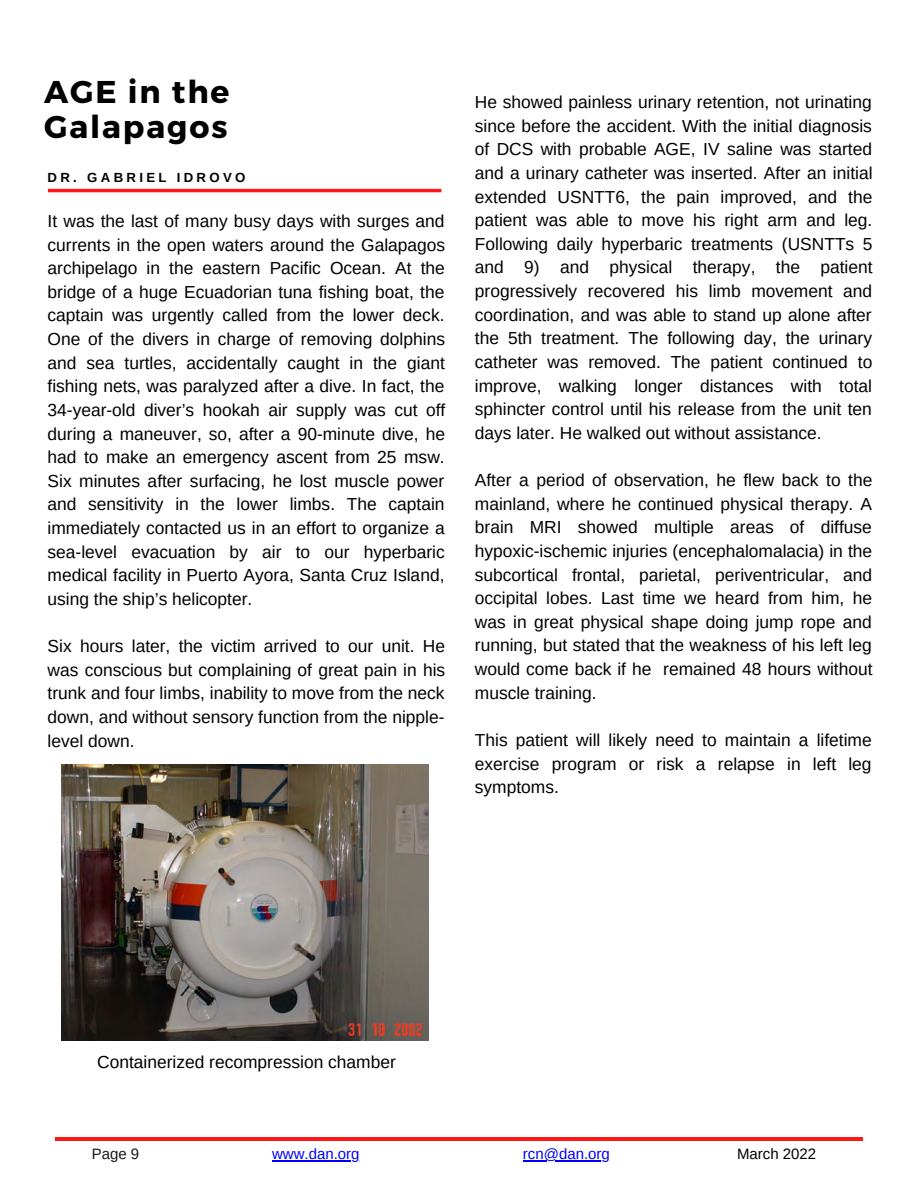
<style>
.page{position:relative;width:918px;height:1188px;background:#fff}
.page>*{position:absolute;margin:0;border:0;box-sizing:border-box;transform-origin:0 0}
.t1{font:700 31.5px/35px "Montserrat";letter-spacing:.06em;color:#000}
.t2{font:17.4px/23.7px "Arimo";color:#000;text-align:justify}
.t3{font:15px "Arimo";color:#00f}
.t4{font:15px "Arimo";color:#000}
.t5{font:15px "Arimo";color:#181818}
.t6{font:700 13.2px "Arimo";letter-spacing:.25em;color:#000}
</style>
<div class="page">
<hr style="left:55px;top:1137px;width:808px;height:3px;background:#ff1616">
<svg style="left:48px;top:189px;width:393px;height:3px"></svg>
<img style="left:61px;top:764px;width:368px;height:276px">
<hr style="left:523px;top:1160px;width:87px;height:1px;background:#00f">
<hr style="left:272px;top:1160px;width:88px;height:1px;background:#00f">
<h1 class="t1" style="left:44px;top:72px;width:187px">AGE in the<br>Galapagos</h1>
<p class="t6" style="left:48px;top:170px;width:199px">DR. GABRIEL IDROVO</p>
<p class="t2" style="left:48px;top:209px;width:399px">It was the last of many busy days with surges and currents in the open waters around the Galapagos archipelago in the eastern Pacific Ocean. At the bridge of a huge Ecuadorian tuna fishing boat, the captain was urgently called from the lower deck.<br>One of the divers in charge of removing dolphins and sea turtles, accidentally caught in the giant fishing nets, was paralyzed after a dive. In fact, the 34-year-old diver’s hookah air supply was cut off during a maneuver, so, after a 90-minute dive, he had to make an emergency ascent from 25 msw.<br>Six minutes after surfacing, he lost muscle power and sensitivity in the lower limbs. The captain immediately contacted us in an effort to organize a sea-level evacuation by air to our hyperbaric medical facility in Puerto Ayora, Santa Cruz Island, using the ship’s helicopter.</p>
<p class="t2" style="left:48px;top:634px;width:399px">Six hours later, the victim arrived to our unit. He was conscious but complaining of great pain in his trunk and four limbs, inability to move from the neck down, and without sensory function from the nipple&shy;level down.</p>
<p class="t2" style="left:475px;top:90px;width:399px">He showed painless urinary retention, not urinating since before the accident. With the initial diagnosis of DCS with probable AGE, IV saline was started and a urinary catheter was inserted. After an initial extended USNTT6, the pain improved, and the patient was able to move his right arm and leg.<br>Following daily hyperbaric treatments (USNTTs 5 and 9) and physical therapy, the patient progressively recovered his limb movement and coordination, and was able to stand up alone after the 5th treatment. The following day, the urinary catheter was removed. The patient continued to improve, walking longer distances with total sphincter control until his release from the unit ten days later. He walked out without assistance.</p>
<p class="t2" style="left:475px;top:468px;width:399px">After a period of observation, he flew back to the mainland, where he continued physical therapy. A brain MRI showed multiple areas of diffuse hypoxic-ischemic injuries (encephalomalacia) in the subcortical frontal, parietal, periventricular, and occipital lobes. Last time we heard from him, he was in great physical shape doing jump rope and running, but stated that the weakness of his left leg would come back if he remained 48 hours without muscle training.</p>
<p class="t2" style="left:475px;top:728px;width:398px">This patient will likely need to maintain a lifetime exercise program or risk a relapse in left leg symptoms.</p>
<p class="t2" style="left:97px;top:1051px;width:300px">Containerized recompression chamber</p>
<p class="t5" style="left:92px;top:1146px;width:49px">Page 9</p>
<p class="t3" style="left:272px;top:1146px;width:89px">www.dan.org</p>
<p class="t3" style="left:523px;top:1146px;width:88px">rcn@dan.org</p>
<p class="t4" style="left:737px;top:1146px;width:81px">March 2022</p>
</div>
